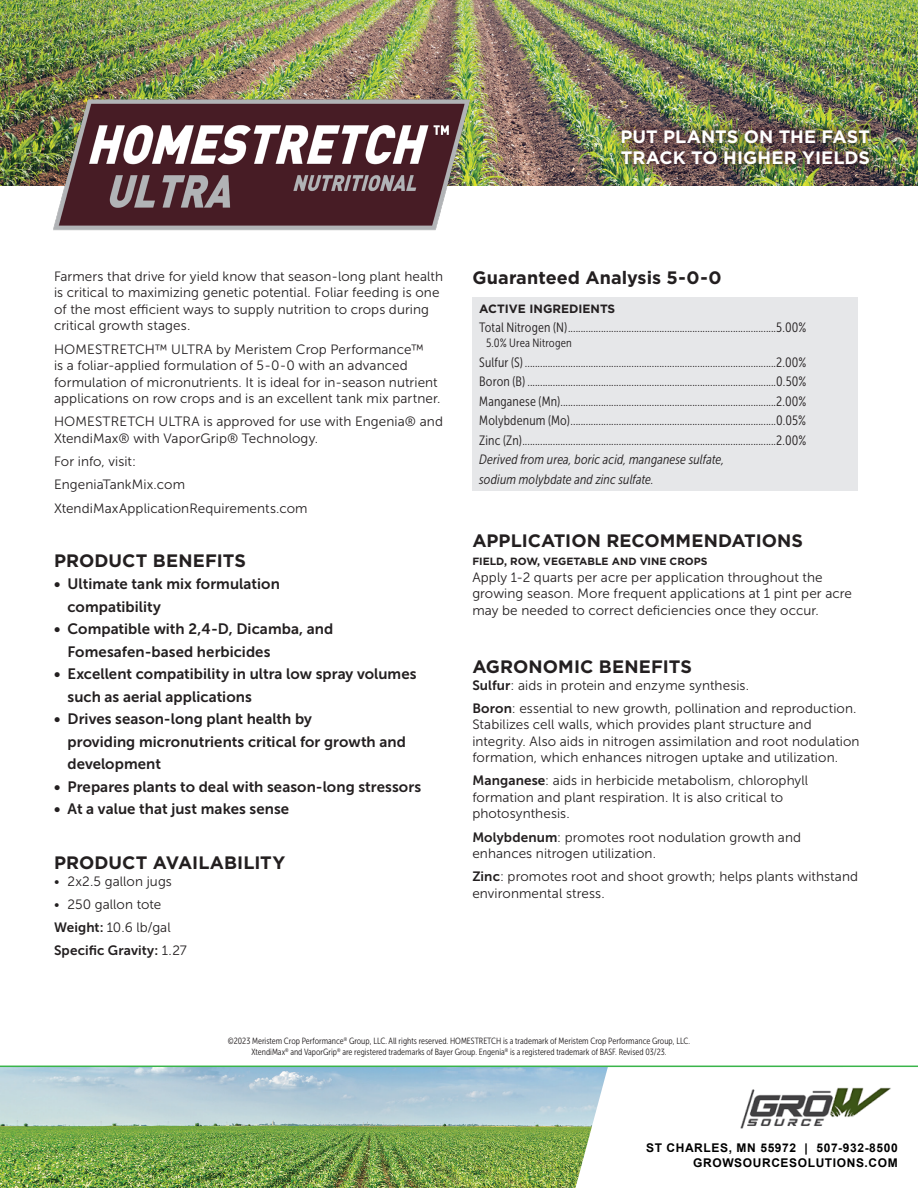
<style>
.page{position:relative;width:918px;height:1188px;background:#fff}
.page>*{position:absolute;margin:0;border:0;box-sizing:border-box;transform-origin:0 0}
.TS_H2{font:700 18px "Gotham";letter-spacing:.005em;color:#231f20}
.TS_H2-2{font:700 18px/21px "Gotham";color:#fff}
.t1{font:15px/22.5px "Museo Sans 700";letter-spacing:.005em;color:#231f20}
.TS_Body{font:13.5px/16.5px "Museo Sans 300";letter-spacing:.005em;color:#231f20}
.TS_Analysis1{font:13.5px "Museo Sans Cond 300";letter-spacing:.01em;color:#231f20}
.TS_Analysis1-2{font:italic 13.5px/19.5px "Museo Sans Cond 300";letter-spacing:.005em;color:#231f20}
.TS_Body-2{font:13.5px "Museo Sans 700";letter-spacing:.01em;color:#231f20}
.t2{font:700 12px/14.4px "Arial";letter-spacing:.05em;color:#000;text-align:right}
.TS_S2{font:700 12px "Gotham";color:#231f20}
.TS_Analysis2{font:12px "Museo Sans Cond 300";letter-spacing:.015em;color:#231f20}
.TS_S1{font:700 10.5px "Gotham";color:#231f20}
.TS_Copyright_Disclai{font:9px/10.8px "Museo Sans Cond 300";color:#231f20;text-align:center}
.s1{font-family:"Museo Sans 700"}
.s2{font-family:"Museo Sans 300"}
</style>
<div class="page">
<img style="left:0;top:0;width:918px;height:185px">
<div style="left:612px;top:120px;width:267px;height:53px;background:#461b24;opacity:.75"></div>
<img style="left:52px;top:98px;width:421px;height:133px">
<img style="left:0;top:1067px;width:575px;height:121px">
<svg style="left:575px;top:1067px;width:268px;height:121px"></svg>
<hr style="left:0;top:1066px;width:918px;height:1px;background:#3ab54a">
<div style="left:472px;top:297px;width:386px;height:193px;background:#e6e7e9"></div>
<img style="left:731px;top:1081px;width:160px;height:52px">
<p class="TS_H2-2" style="left:620px;top:125px;width:251px">PUT PLANTS ON THE FAST<br>TRACK TO HIGHER YIELDS</p>
<p class="TS_Body" style="left:54px;top:268px;width:391px">Farmers that drive for yield know that season-long plant health is critical to maximizing genetic potential. Foliar feeding is one of the most efficient ways to supply nutrition to crops during critical growth stages.</p>
<p class="TS_Body" style="left:54px;top:341px;width:388px">HOMESTRETCH™ ULTRA by Meristem Crop Performance™<br>is a foliar-applied formulation of 5-0-0 with an advanced formulation of micronutrients. It is ideal for in-season nutrient applications on row crops and is an excellent tank mix partner.</p>
<p class="TS_Body" style="left:54px;top:414px;width:390px">HOMESTRETCH ULTRA is approved for use with Engenia® and<br>XtendiMax® with VaporGrip® Technology.</p>
<p class="TS_Body" style="left:54px;top:453px;width:83px">For info, visit:</p>
<p class="TS_Body" style="left:54px;top:477px;width:133px">EngeniaTankMix.com</p>
<p class="TS_Body" style="left:54px;top:500px;width:255px">XtendiMaxApplicationRequirements.com</p>
<p class="TS_H2" style="left:54px;top:550px;width:193px">PRODUCT BENEFITS</p>
<p class="t1" style="left:68px;top:573px;width:214px;text-indent:-14px">• Ultimate tank mix formulation compatibility</p>
<p class="t1" style="left:68px;top:618px;width:267px;text-indent:-14px">• Compatible with 2,4-D, Dicamba, and<br>Fomesafen-based herbicides</p>
<p class="t1" style="left:68px;top:663px;width:351px;text-indent:-14px">• Excellent compatibility in ultra low spray volumes such as aerial applications</p>
<p class="t1" style="left:68px;top:708px;width:340px;text-indent:-14px">• Drives season-long plant health by<br>providing micronutrients critical for growth and development</p>
<p class="t1" style="left:54px;top:775px;width:369px">• Prepares plants to deal with season-long stressors</p>
<p class="t1" style="left:54px;top:798px;width:237px">• At a value that just makes sense</p>
<p class="TS_H2" style="left:54px;top:852px;width:233px">PRODUCT AVAILABILITY</p>
<p class="TS_Body" style="left:54px;top:873px;width:119px">• 2x2.5 gallon jugs</p>
<p class="TS_Body" style="left:54px;top:896px;width:109px">• 250 gallon tote</p>
<p class="TS_Body" style="left:54px;top:919px;width:118px"><span class="s1">Weight:</span> 10.6 lb/gal</p>
<p class="TS_Body-2" style="left:54px;top:943px;width:134px">Specific Gravity: <span class="s2">1.27</span></p>
<p class="TS_H2" style="left:472px;top:267px;width:251px">Guaranteed Analysis 5-0-0</p>
<p class="TS_S2" style="left:479px;top:302px;width:138px">ACTIVE INGREDIENTS</p>
<p class="TS_Analysis1" style="left:479px;top:320px;width:329px">Total Nitrogen (N)..................................................................................5.00%</p>
<p class="TS_Analysis2" style="left:486px;top:337px;width:87px">5.0% Urea Nitrogen</p>
<p class="TS_Analysis1" style="left:479px;top:355px;width:329px">Sulfur (S) ...................................................................................................2.00%</p>
<p class="TS_Analysis1" style="left:479px;top:374px;width:329px">Boron (B) ..................................................................................................0.50%</p>
<p class="TS_Analysis1" style="left:479px;top:394px;width:329px">Manganese (Mn).....................................................................................2.00%</p>
<p class="TS_Analysis1" style="left:479px;top:413px;width:328px">Molybdenum (Mo).................................................................................0.05%</p>
<p class="TS_Analysis1" style="left:479px;top:433px;width:329px">Zinc (Zn)....................................................................................................2.00%</p>
<p class="TS_Analysis1-2" style="left:479px;top:450px;width:247px">Derived from urea, boric acid, manganese sulfate, sodium molybdate and zinc sulfate.</p>
<p class="TS_H2" style="left:472px;top:530px;width:332px">APPLICATION RECOMMENDATIONS</p>
<p class="TS_S1" style="left:472px;top:555px;width:237px">FIELD, ROW, VEGETABLE AND VINE CROPS</p>
<p class="TS_Body" style="left:472px;top:569px;width:381px">Apply 1-2 quarts per acre per application throughout the growing season. More frequent applications at 1 pint per acre may be needed to correct deficiencies once they occur.</p>
<p class="TS_H2" style="left:472px;top:656px;width:221px">AGRONOMIC BENEFITS</p>
<p class="TS_Body" style="left:472px;top:677px;width:278px"><span class="s1">Sulfur</span>: aids in protein and enzyme synthesis.</p>
<p class="TS_Body" style="left:472px;top:700px;width:389px"><span class="s1">Boron</span>: essential to new growth, pollination and reproduction.<br>Stabilizes cell walls, which provides plant structure and integrity. Also aids in nitrogen assimilation and root nodulation formation, which enhances nitrogen uptake and utilization.</p>
<p class="TS_Body" style="left:472px;top:773px;width:337px"><span class="s1">Manganese</span>: aids in herbicide metabolism, chlorophyll formation and plant respiration. It is also critical to photosynthesis.</p>
<p class="TS_Body" style="left:472px;top:829px;width:330px"><span class="s1">Molybdenum</span>: promotes root nodulation growth and enhances nitrogen utilization.</p>
<p class="TS_Body" style="left:472px;top:869px;width:387px"><span class="s1">Zinc</span>: promotes root and shoot growth; helps plants withstand environmental stress.</p>
<p class="TS_Copyright_Disclai" style="left:228px;top:1036px;width:464px">©2023 Meristem Crop Performance<sup>®</sup> Group, LLC. All rights reserved. HOMESTRETCH is a trademark of Meristem Crop Performance Group, LLC.<br>XtendiMax<sup>®</sup> and VaporGrip<sup>®</sup> are registered trademarks of Bayer Group. Engenia<sup>®</sup> is a registered trademark of BASF. Revised 03/23.</p>
<p class="t2" style="left:646px;top:1141px;width:253px">ST CHARLES, MN 55972 | 507-932-8500<br>GROWSOURCESOLUTIONS.COM</p>
</div>
